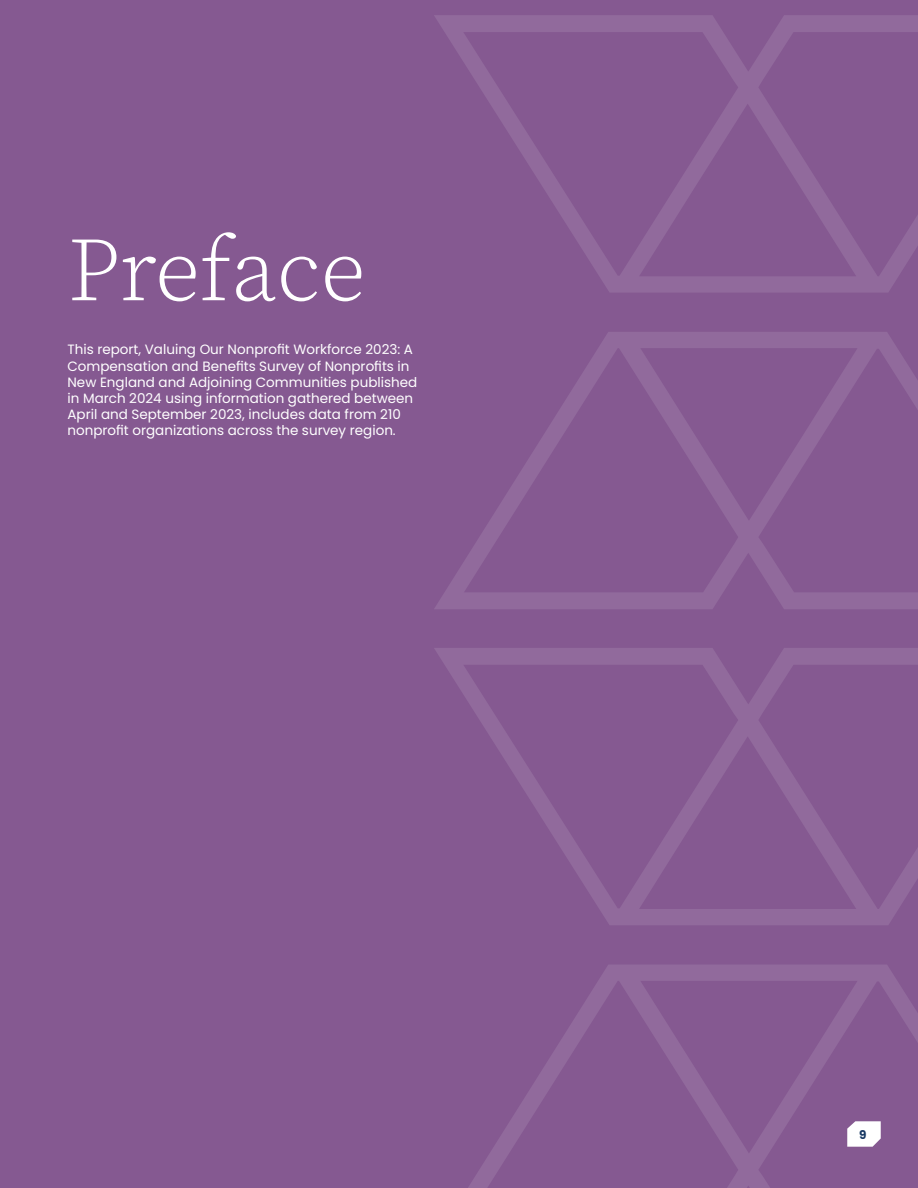
<style>
.page{position:relative;width:918px;height:1188px;background:#855991}
.page>*{position:absolute;margin:0;border:0;box-sizing:border-box;transform-origin:0 0}
.t1{font:300 90px "Source Serif Pro";color:#fff}
.t2{font:13.5px/16.2px "Poppins";color:#fff}
.t3{font:700 12px "Poppins";color:#173863}
</style>
<div class="page">
<svg style="left:434px;top:332px;width:484px;height:277px"></svg>
<svg style="left:434px;top:15px;width:484px;height:277px"></svg>
<svg style="left:468px;top:965px;width:450px;height:223px"></svg>
<svg style="left:434px;top:648px;width:484px;height:277px"></svg>
<svg style="left:847px;top:1121px;width:34px;height:26px"></svg>
<h1 class="t1" style="left:68px;top:212px;width:300px">Preface</h1>
<p class="t2" style="left:68px;top:342px;width:351px">This report, Valuing Our Nonprofit Workforce 2023: A Compensation and Benefits Survey of Nonprofits in New England and Adjoining Communities published in March 2024 using information gathered between April and September 2023, includes data from 210 nonprofit organizations across the survey region.</p>
<p class="t3" style="left:859px;top:1128px;width:9px">9</p>
</div>
